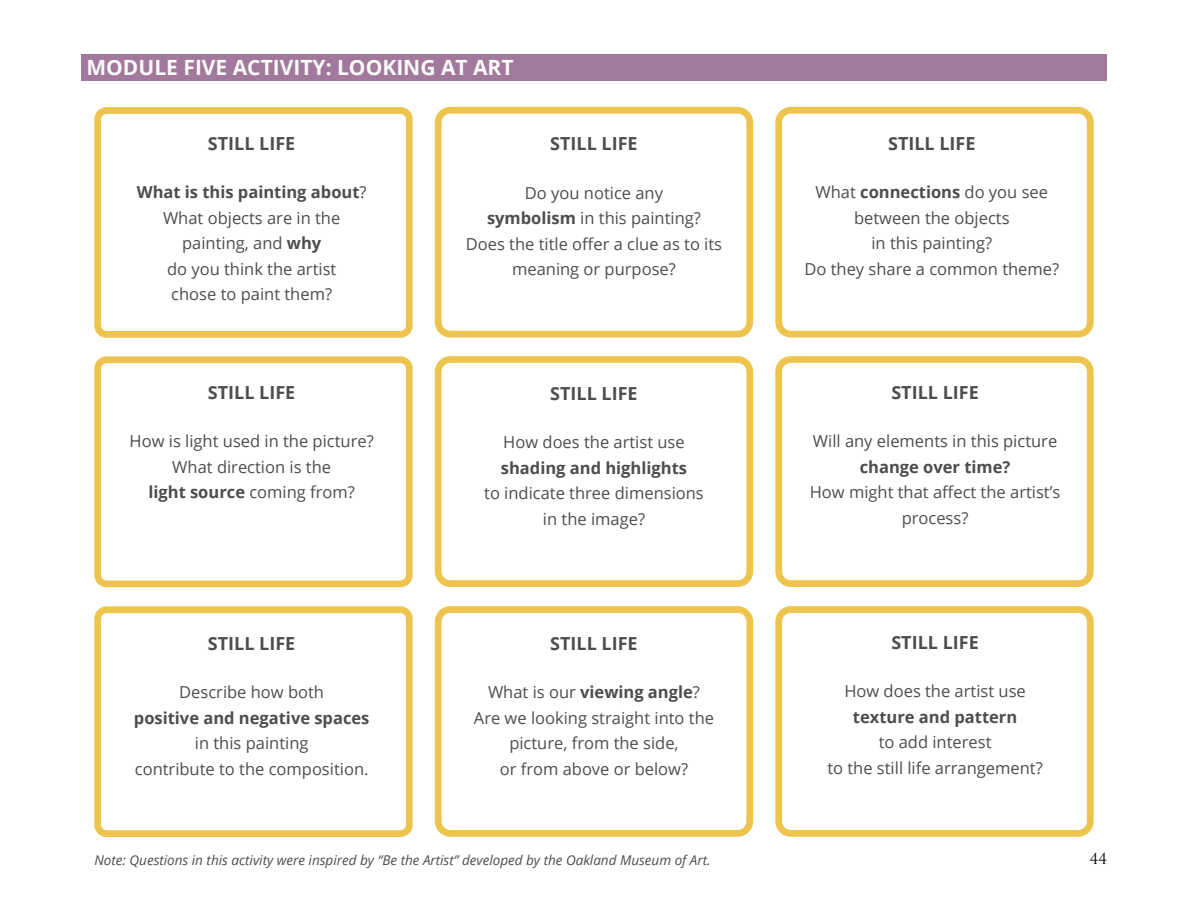
<style>
.page{position:relative;width:1188px;height:918px;background:#fff}
.page>*{position:absolute;margin:0;border:0;box-sizing:border-box;transform-origin:0 0}
.t1{font:700 21px "Open Sans";color:#fafafa}
.t2{font:700 18px "Open Sans";color:#4d4d4e}
.t3{font:16.5px/25.5px "Open Sans";color:#4d4d4e;text-align:center}
.t4{font:700 16.5px "Open Sans";color:#4d4d4e}
.t5{font:15px "Trajan Pro";color:#000}
.t6{font:italic 13.5px "Open Sans";color:#4d4d4e}
.s1{font-weight:700}
</style>
<div class="page">
<div style="left:94px;top:356px;width:319px;height:231px;border:7px solid #edc44e;border-radius:9px"></div>
<div style="left:775px;top:356px;width:319px;height:231px;border:7px solid #edc44e;border-radius:12px"></div>
<div style="left:435px;top:356px;width:318px;height:231px;border:7px solid #edc44e;border-radius:12px"></div>
<div style="left:94px;top:107px;width:319px;height:231px;border:7px solid #edc44e;border-radius:9px"></div>
<div style="left:435px;top:107px;width:318px;height:231px;border:7px solid #edc44e;border-radius:12px"></div>
<div style="left:775px;top:107px;width:319px;height:231px;border:7px solid #edc44e;border-radius:12px"></div>
<div style="left:94px;top:606px;width:319px;height:231px;border:7px solid #edc44e;border-radius:9px"></div>
<div style="left:435px;top:606px;width:318px;height:231px;border:7px solid #edc44e;border-radius:12px"></div>
<div style="left:775px;top:606px;width:319px;height:231px;border:7px solid #edc44e;border-radius:12px"></div>
<div style="left:81px;top:54px;width:1026px;height:27px;background:#a2789c"></div>
<p class="t1" style="left:86px;top:52px;width:429px">MODULE FIVE ACTIVITY: LOOKING AT ART</p>
<p class="t2" style="left:208px;top:130px;width:89px">STILL LIFE</p>
<p class="t3" style="left:137px;top:179px;width:231px"><span class="s1">What is this painting about</span>?<br>What objects are in the painting, and <span class="s1">why<br></span>do you think the artist<br>chose to paint them?</p>
<p class="t2" style="left:208px;top:380px;width:89px">STILL LIFE</p>
<p class="t3" style="left:130px;top:428px;width:246px">How is light used in the picture?<br>What direction is the<br><span class="s1">light source</span> coming from?</p>
<p class="t2" style="left:208px;top:630px;width:89px">STILL LIFE</p>
<p class="t3" style="left:179px;top:679px;width:146px">Describe how both</p>
<p class="t4" style="left:134px;top:706px;width:237px">positive and negative spaces</p>
<p class="t3" style="left:135px;top:730px;width:235px">in this painting<br>contribute to the composition.</p>
<p class="t2" style="left:550px;top:131px;width:89px">STILL LIFE</p>
<p class="t3" style="left:466px;top:180px;width:258px">Do you notice any<br><span class="s1">symbolism</span> in this painting?<br>Does the title offer a clue as to its meaning or purpose?</p>
<p class="t2" style="left:550px;top:380px;width:89px">STILL LIFE</p>
<p class="t3" style="left:503px;top:429px;width:183px">How does the artist use</p>
<p class="t4" style="left:501px;top:456px;width:188px">shading and highlights</p>
<p class="t3" style="left:484px;top:480px;width:221px">to indicate three dimensions in the image?</p>
<p class="t2" style="left:550px;top:630px;width:89px">STILL LIFE</p>
<p class="t3" style="left:474px;top:679px;width:242px">What is our <span class="s1">viewing angle</span>?<br>Are we looking straight into the picture, from the side,<br>or from above or below?</p>
<p class="t6" style="left:94px;top:851px;width:618px">Note: Questions in this activity were inspired by “Be the Artist” developed by the Oakland Museum of Art.</p>
<p class="t2" style="left:888px;top:130px;width:89px">STILL LIFE</p>
<p class="t3" style="left:804px;top:179px;width:256px">What <span class="s1">connections</span> do you see between the objects<br>in this painting?<br>Do they share a common theme?</p>
<p class="t2" style="left:891px;top:380px;width:89px">STILL LIFE</p>
<p class="t3" style="left:813px;top:428px;width:246px">Will any elements in this picture</p>
<p class="t4" style="left:860px;top:455px;width:152px">change over time?</p>
<p class="t3" style="left:810px;top:479px;width:252px">How might that affect the artist’s process?</p>
<p class="t2" style="left:891px;top:630px;width:89px">STILL LIFE</p>
<p class="t3" style="left:844px;top:678px;width:183px">How does the artist use</p>
<p class="t4" style="left:853px;top:705px;width:166px">texture and pattern</p>
<p class="t3" style="left:827px;top:729px;width:217px">to add interest<br>to the still life arrangement?</p>
<p class="t5" style="left:1090px;top:849px;width:19px">44</p>
</div>
